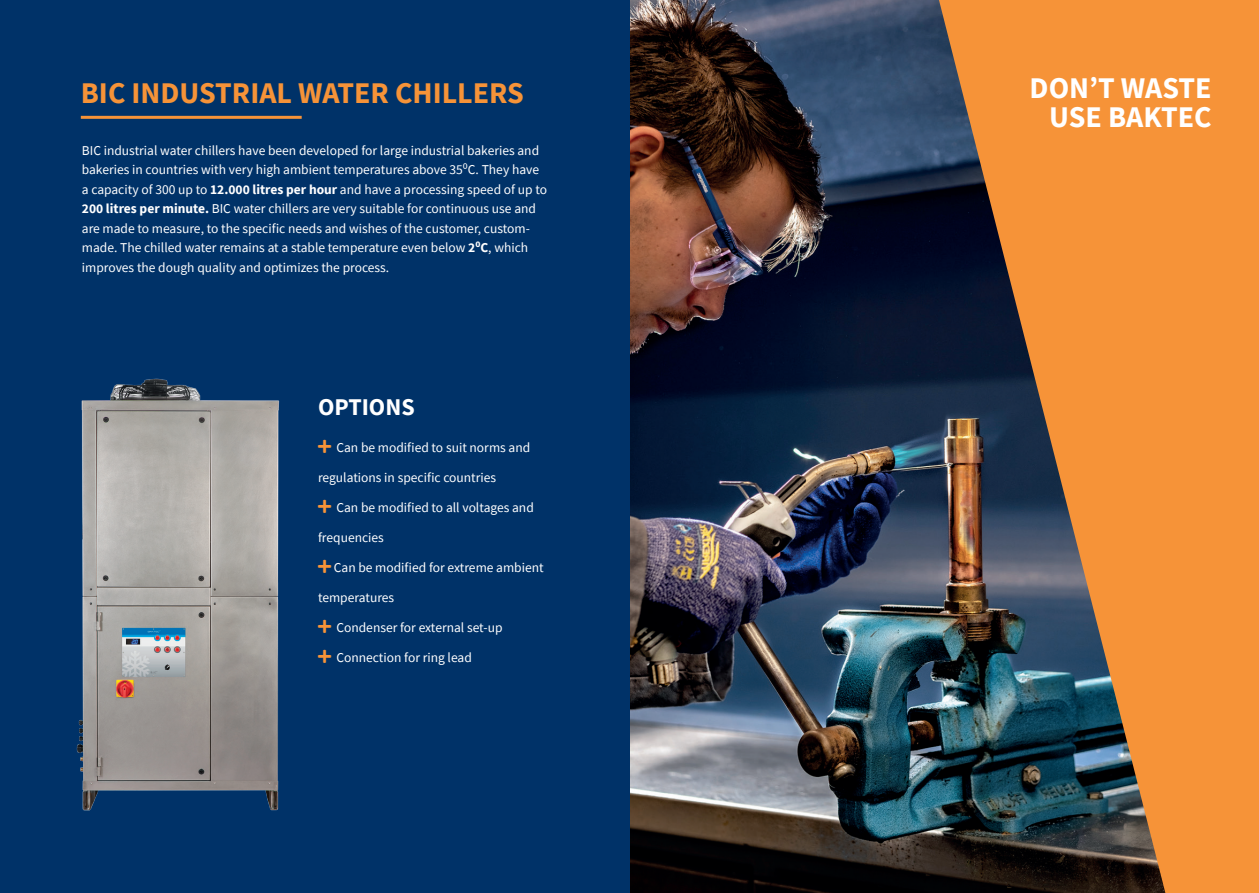
<style>
.page{position:relative;width:1259px;height:893px;background:#fff}
.page>*{position:absolute;margin:0;border:0;box-sizing:border-box;transform-origin:0 0}
.t1{font:700 30px "Source Sans Pro";color:#f69338}
.t2{font:700 30px/28.5px "Source Sans Pro";color:#fff;text-align:right}
.t3{font:700 24px "Source Sans Pro";color:#fff}
.t4{font:13.5px/19.5px "Source Sans Pro";color:#fff}
.s1{font-weight:700}
</style>
<div class="page">
<div style="left:0;top:0;width:630px;height:893px;background:#003268"></div>
<img style="left:76px;top:378px;width:204px;height:433px">
<img style="left:630px;top:0;width:309px;height:893px">
<svg style="left:939px;top:0;width:320px;height:893px;background:#af743d"></svg>
<hr style="left:81px;top:116px;width:221px;height:3px;background:#f69338">
<h1 class="t1" style="left:81px;top:73px;width:445px">BIC INDUSTRIAL WATER CHILLERS</h1>
<p class="t4" style="left:82px;top:140px;width:467px">BIC industrial water chillers have been developed for large industrial bakeries and bakeries in countries with very high ambient temperatures above 35⁰C. They have a capacity of 300 up to <span class="s1">12.000 litres per hour</span> and have a processing speed of up to <span class="s1">200 litres per minute.</span> BIC water chillers are very suitable for continuous use and are made to measure, to the specific needs and wishes of the customer, custom&shy;made. The chilled water remains at a stable temperature even below <span class="s1">2⁰C</span>, which improves the dough quality and optimizes the process.</p>
<h2 class="t3" style="left:318px;top:390px;width:98px">OPTIONS</h2>
<p class="t4" style="left:336px;top:437px;width:195px">Can be modified to suit norms and</p>
<p class="t4" style="left:318px;top:467px;width:180px">regulations in specific countries</p>
<p class="t4" style="left:336px;top:497px;width:199px">Can be modified to all voltages and</p>
<p class="t4" style="left:318px;top:527px;width:67px">frequencies</p>
<p class="t4" style="left:334px;top:557px;width:211px">Can be modified for extreme ambient</p>
<p class="t4" style="left:318px;top:587px;width:78px">temperatures</p>
<p class="t4" style="left:336px;top:617px;width:168px">Condenser for external set-up</p>
<p class="t4" style="left:336px;top:647px;width:137px">Connection for ring lead</p>
<h1 class="t2" style="left:1029px;top:74px;width:183px">DON’T WASTE<br>USE BAKTEC</h1>
</div>
